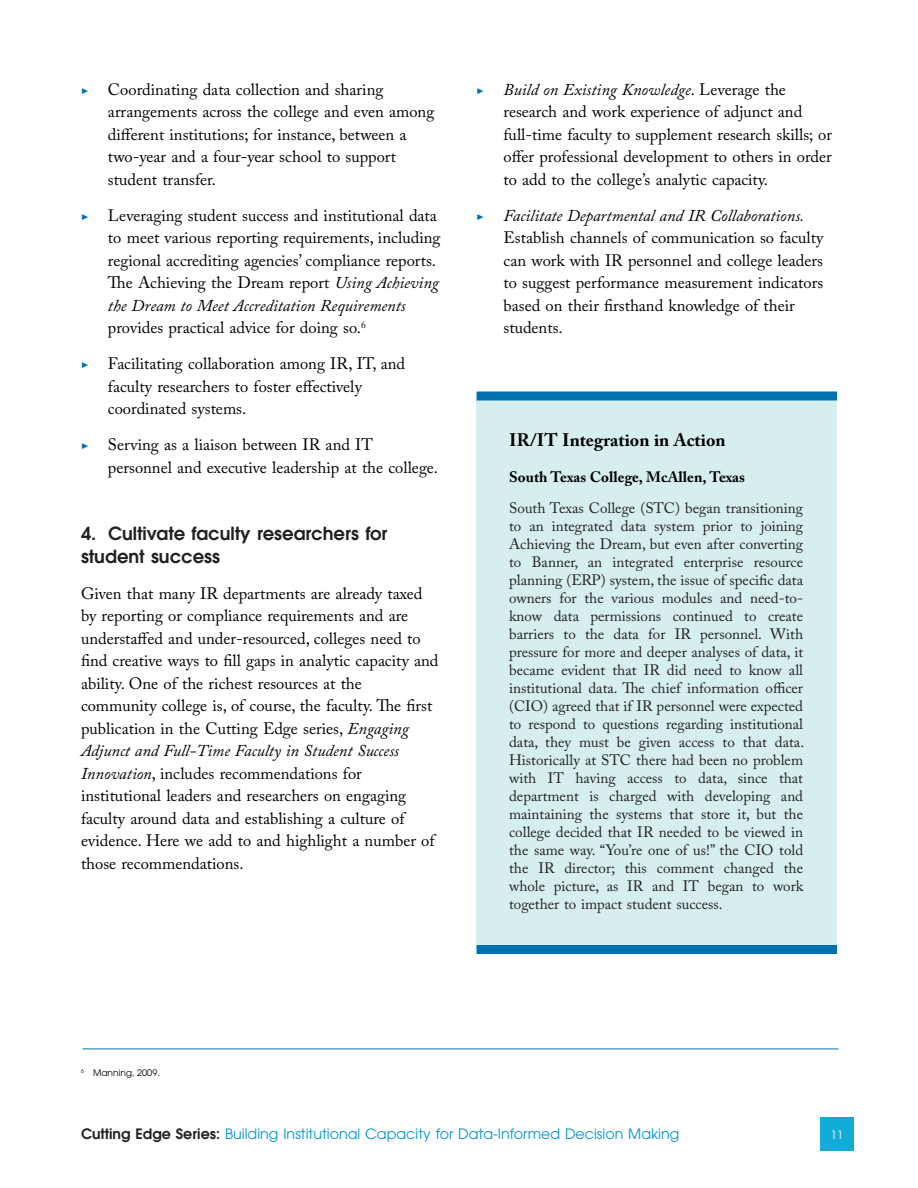
<style>
.page{position:relative;width:918px;height:1188px;background:#fff}
.page>*{position:absolute;margin:0;border:0;box-sizing:border-box;transform-origin:0 0}
.t1{font:600 18px/22.5px "Avant Garde";color:#231f20}
.t2{font:700 18px "Adobe Caslon Pro";color:#000}
.t3{font:16.5px/22.5px "Adobe Caslon Pro";color:#000}
.t4{font:15px/18px "Adobe Caslon Pro";color:#231f20;text-align:justify}
.t5{font:700 15px "Adobe Caslon Pro";color:#000}
.t6{font:14.25px "Avant Garde";color:#0094cc}
.t7{font:11.25px "Avant Garde";color:#fff}
.t8{font:9px "Avant Garde";letter-spacing:.01em;color:#000}
.s1{font-family:"Arno Pro";font-weight:700;color:#0071af}
.s2{font-style:italic}
.s3{font-weight:600;color:#231f20}
</style>
<div class="page">
<div style="left:820px;top:1117px;width:34px;height:34px;background:#13acd9"></div>
<div style="left:477px;top:400px;width:360px;height:549px;background:#d6eeee"></div>
<div style="left:477px;top:945px;width:360px;height:9px;background:#0071af"></div>
<div style="left:477px;top:392px;width:360px;height:8px;background:#0071af"></div>
<hr style="left:83px;top:1049px;width:756px;height:1px;background:#0071af">
<p class="t3" style="left:108px;top:78px;width:328px;text-indent:-27px"><span class="s1">▶</span> Coordinating data collection and sharing arrangements across the college and even among different institutions; for instance, between a two-year and a four-year school to support student transfer.</p>
<p class="t3" style="left:108px;top:204px;width:334px;text-indent:-27px"><span class="s1">▶</span> Leveraging student success and institutional data to meet various reporting requirements, including regional accrediting agencies’ compliance reports.<br>The Achieving the Dream report <span class="s2">Using Achieving the Dream to Meet Accreditation Requirements </span>provides practical advice for doing so.<sup>6</sup></p>
<p class="t3" style="left:108px;top:352px;width:299px;text-indent:-27px"><span class="s1">▶</span> Facilitating collaboration among IR, IT, and faculty researchers to foster effectively coordinated systems.</p>
<p class="t3" style="left:108px;top:433px;width:332px;text-indent:-27px"><span class="s1">▶</span> Serving as a liaison between IR and IT personnel and executive leadership at the college.</p>
<p class="t1" style="left:81px;top:522px;width:308px">4. Cultivate faculty researchers for student success</p>
<p class="t3" style="left:81px;top:582px;width:359px">Given that many IR departments are already taxed by reporting or compliance requirements and are understaffed and under-resourced, colleges need to find creative ways to fill gaps in analytic capacity and ability. One of the richest resources at the community college is, of course, the faculty. The first publication in the Cutting Edge series, <span class="s2">Engaging Adjunct and Full-Time Faculty in Student Success Innovation</span>, includes recommendations for institutional leaders and researchers on engaging faculty around data and establishing a culture of evidence. Here we add to and highlight a number of those recommendations.</p>
<p class="t3" style="left:504px;top:78px;width:330px;text-indent:-27px"><span class="s1">▶</span> <span class="s2">Build on Existing Knowledge</span>. Leverage the research and work experience of adjunct and full-time faculty to supplement research skills; or offer professional development to others in order to add to the college’s analytic capacity.</p>
<p class="t3" style="left:504px;top:204px;width:321px;text-indent:-27px"><span class="s1">▶</span> <span class="s2">Facilitate Departmental and IR Collaborations.<br></span>Establish channels of communication so faculty can work with IR personnel and college leaders to suggest performance measurement indicators based on their firsthand knowledge of their students.</p>
<p class="t2" style="left:509px;top:429px;width:218px">IR/IT Integration in Action</p>
<p class="t5" style="left:509px;top:468px;width:237px">South Texas College, McAllen, Texas</p>
<p class="t4" style="left:509px;top:499px;width:297px">South Texas College (STC) began transitioning to an integrated data system prior to joining Achieving the Dream, but even after converting to Banner, an integrated enterprise resource planning (ERP) system, the issue of specific data owners for the various modules and need-to&shy;know data permissions continued to create barriers to the data for IR personnel. With pressure for more and deeper analyses of data, it became evident that IR did need to know all institutional data. The chief information officer (CIO) agreed that if IR personnel were expected to respond to questions regarding institutional data, they must be given access to that data.<br>Historically at STC there had been no problem with IT having access to data, since that department is charged with developing and maintaining the systems that store it, but the college decided that IR needed to be viewed in the same way. “You’re one of us!” the CIO told the IR director; this comment changed the whole picture, as IR and IT began to work together to impact student success.</p>
<p class="t8" style="left:81px;top:1067px;width:80px"><sup>6</sup> Manning, 2009.</p>
<p class="t6" style="left:81px;top:1125px;width:600px"><span class="s3">Cutting Edge Series:</span> Building Institutional Capacity for Data-Informed Decision Making</p>
<p class="t7" style="left:831px;top:1128px;width:14px">11</p>
</div>
